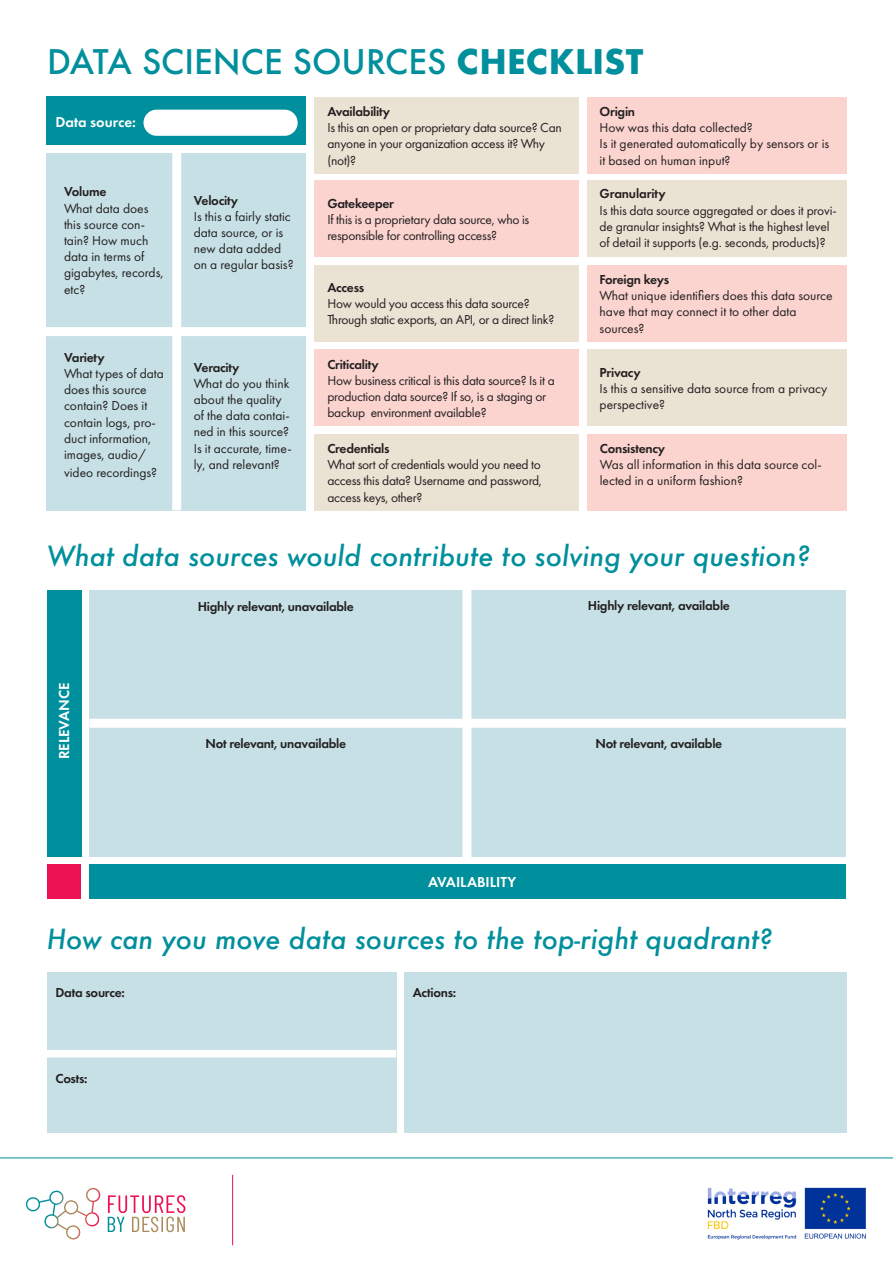
<style>
.page{position:relative;width:893px;height:1263px;background:#fff}
.page>*{position:absolute;margin:0;border:0;box-sizing:border-box;transform-origin:0 0}
.t1{font:500 33px "Futura";color:#008f9c}
.t2{font:italic 500 27px "Futura";color:#008f9c}
.t3{font:600 15px "Futura PT";color:#fff}
.t4{font:13.5px/16.2px "Futura PT";color:#231f20}
.t5{font:13.5px/16.2px "Futura PT";letter-spacing:-.02em;color:#231f20}
.t6{font:600 13.5px "Futura PT";letter-spacing:-.02em;color:#231f20}
.s1{font-weight:700}
</style>
<div class="page">
<img style="left:707px;top:1187px;width:159px;height:53px">
<svg style="left:108px;top:1195px;width:77px;height:37px"></svg>
<svg style="left:25px;top:1188px;width:76px;height:52px"></svg>
<hr style="left:232px;top:1175px;width:1px;height:70px;background:#ed1353">
<hr style="left:0;top:1157px;width:893px;height:1px;background:#008f9c">
<div style="left:47px;top:97px;width:259px;height:48px;background:#008f9c"></div>
<div style="left:47px;top:153px;width:259px;height:357px;background:#c6e0e5"></div>
<div style="left:144px;top:110px;width:154px;height:26px;background:#fff;border-radius:13px"></div>
<div style="left:315px;top:97px;width:264px;height:76px;background:#eae2d3"></div>
<div style="left:315px;top:180px;width:264px;height:77px;background:#fbd3cf"></div>
<div style="left:315px;top:265px;width:264px;height:76px;background:#eae2d3"></div>
<div style="left:315px;top:349px;width:264px;height:77px;background:#fbd3cf"></div>
<div style="left:315px;top:434px;width:264px;height:76px;background:#eae2d3"></div>
<div style="left:587px;top:97px;width:259px;height:76px;background:#fbd3cf"></div>
<div style="left:587px;top:180px;width:259px;height:77px;background:#eae2d3"></div>
<div style="left:587px;top:265px;width:259px;height:76px;background:#fbd3cf"></div>
<div style="left:587px;top:349px;width:259px;height:77px;background:#eae2d3"></div>
<div style="left:587px;top:434px;width:259px;height:76px;background:#fbd3cf"></div>
<div style="left:172px;top:153px;width:9px;height:357px;background:#fff"></div>
<div style="left:41px;top:327px;width:271px;height:9px;background:#fff"></div>
<div style="left:89px;top:590px;width:757px;height:266px;background:#c6e0e5"></div>
<div style="left:462px;top:590px;width:9px;height:287px;background:#fff"></div>
<div style="left:89px;top:719px;width:757px;height:9px;background:#fff"></div>
<div style="left:47px;top:590px;width:35px;height:266px;background:#008f9c"></div>
<div style="left:89px;top:864px;width:757px;height:35px;background:#008f9c"></div>
<div style="left:47px;top:864px;width:33px;height:35px;background:#ed1353"></div>
<div style="left:47px;top:972px;width:349px;height:161px;background:#c6e0e5"></div>
<div style="left:404px;top:972px;width:442px;height:161px;background:#c6e0e5"></div>
<div style="left:47px;top:1050px;width:349px;height:7px;background:#fff"></div>
<p class="t1" style="left:47px;top:39px;width:598px">DATA SCIENCE SOURCES <span class="s1">CHECKLIST</span></p>
<p class="t6" style="left:327px;top:103px;width:64px">Availability</p>
<p class="t5" style="left:327px;top:120px;width:236px">Is this an open or proprietary data source? Can anyone in your organization access it? Why (not)?</p>
<p class="t6" style="left:327px;top:195px;width:68px">Gatekeeper</p>
<p class="t5" style="left:327px;top:211px;width:203px">If this is a proprietary data source, who is responsible for controlling access?</p>
<p class="t6" style="left:600px;top:103px;width:37px">Origin</p>
<p class="t4" style="left:600px;top:120px;width:231px">How was this data collected?<br>Is it generated automatically by sensors or is it based on human input?</p>
<p class="t6" style="left:600px;top:185px;width:68px">Granularity</p>
<p class="t4" style="left:600px;top:202px;width:239px">Is this data source aggregated or does it provi&shy;de granular insights? What is the highest level of detail it supports (e.g. seconds, products)?</p>
<p class="t6" style="left:600px;top:271px;width:71px">Foreign keys</p>
<p class="t4" style="left:600px;top:287px;width:235px">What unique identifiers does this data source have that may connect it to other data sources?</p>
<p class="t6" style="left:600px;top:364px;width:43px">Privacy</p>
<p class="t4" style="left:600px;top:380px;width:229px">Is this a sensitive data source from a privacy perspective?</p>
<p class="t6" style="left:600px;top:440px;width:67px">Consistency</p>
<p class="t4" style="left:600px;top:457px;width:223px">Was all information in this data source col&shy;lected in a uniform fashion?</p>
<p class="t3" style="left:56px;top:112px;width:82px">Data source:</p>
<p class="t6" style="left:64px;top:183px;width:44px">Volume</p>
<p class="t4" style="left:64px;top:200px;width:101px">What data does this source con&shy;tain? How much data in terms of gigabytes, records, etc?</p>
<p class="t6" style="left:194px;top:192px;width:46px">Velocity</p>
<p class="t4" style="left:194px;top:208px;width:101px">Is this a fairly static data source, or is new data added on a regular basis?</p>
<p class="t6" style="left:327px;top:279px;width:38px">Access</p>
<p class="t5" style="left:327px;top:296px;width:228px">How would you access this data source?<br>Through static exports, an API, or a direct link?</p>
<p class="t6" style="left:327px;top:356px;width:53px">Criticality</p>
<p class="t5" style="left:327px;top:372px;width:229px">How business critical is this data source? Is it a production data source? If so, is a staging or backup environment available?</p>
<p class="t6" style="left:327px;top:440px;width:64px">Credentials</p>
<p class="t4" style="left:327px;top:456px;width:216px;text-align:justify">What sort of credentials would you need to access this data? Username and password, access keys, other?</p>
<p class="t2" style="left:47px;top:537px;width:764px">What data sources would contribute to solving your question?</p>
<p class="t6" style="left:64px;top:349px;width:42px">Variety</p>
<p class="t4" style="left:64px;top:365px;width:101px">What types of data does this source contain? Does it contain logs, pro&shy;duct information, images, audio/</p>
<p class="t4" style="left:64px;top:464px;width:95px">video recordings?</p>
<p class="t6" style="left:194px;top:359px;width:47px">Veracity</p>
<p class="t4" style="left:194px;top:375px;width:100px">What do you think about the quality of the data contai&shy;ned in this source?<br>Is it accurate, time&shy;ly, and relevant?</p>
<p class="t3" style="left:55px;top:759px;width:78px;rotate:-90deg">RELEVANCE</p>
<p class="t6" style="left:198px;top:598px;width:157px">Highly relevant, unavailable</p>
<p class="t6" style="left:588px;top:597px;width:144px">Highly relevant, available</p>
<p class="t6" style="left:206px;top:735px;width:142px">Not relevant, unavailable</p>
<p class="t6" style="left:596px;top:735px;width:128px">Not relevant, available</p>
<p class="t3" style="left:428px;top:872px;width:90px">AVAILABILITY</p>
<p class="t2" style="left:47px;top:920px;width:727px">How can you move data sources to the top-right quadrant?</p>
<p class="t6" style="left:56px;top:984px;width:71px">Data source:</p>
<p class="t6" style="left:413px;top:984px;width:45px">Actions:</p>
<p class="t6" style="left:56px;top:1070px;width:34px">Costs:</p>
</div>
